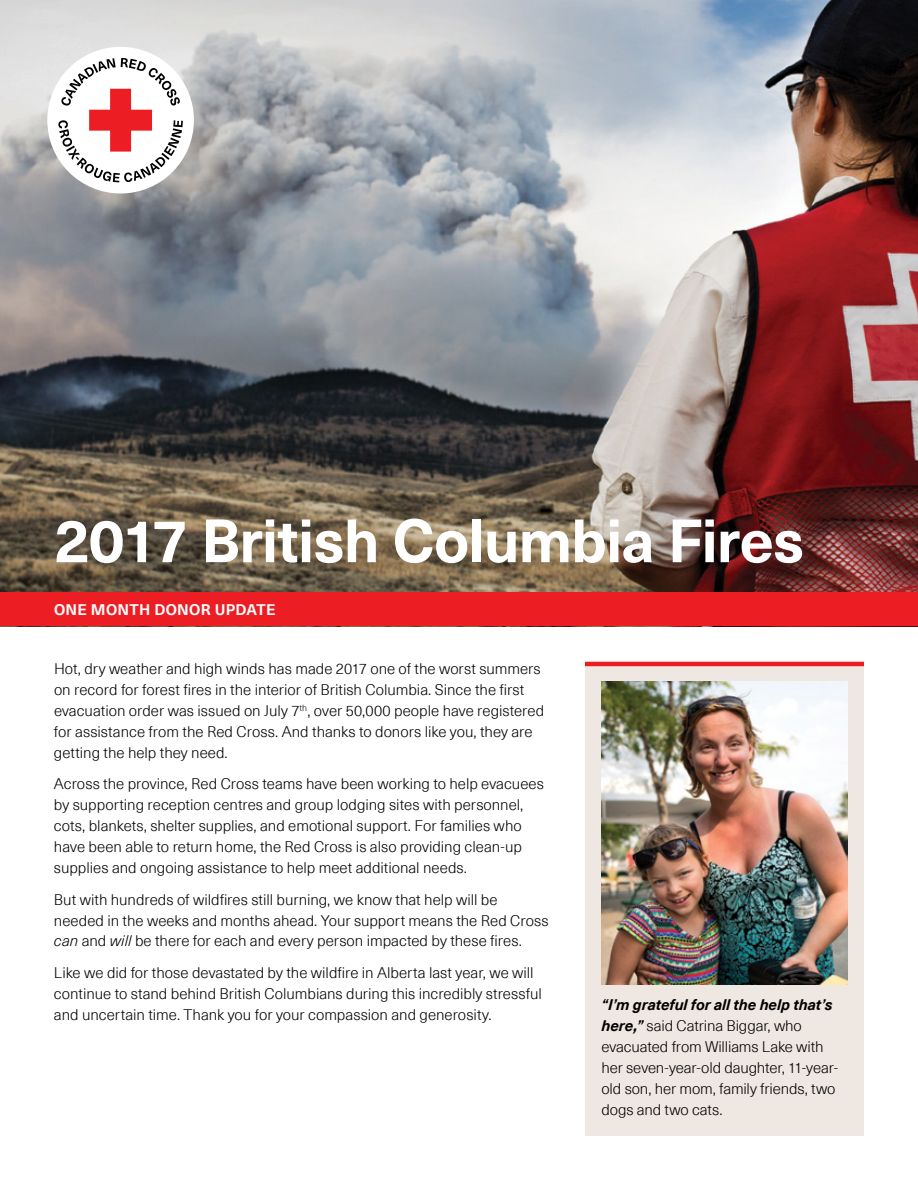
<style>
.page{position:relative;width:918px;height:1188px;background:#fff}
.page>*{position:absolute;margin:0;border:0;box-sizing:border-box;transform-origin:0 0}
.t1{font:700 60px "Neue Haas Unica Pro";letter-spacing:-.015em;color:#fff}
.t2{font:300 15px/21px "Neue Haas Unica Pro";color:#000}
.t3{font:700 15px "Neue Haas Unica Pro";letter-spacing:.02em;color:#fff}
.s1{font-style:italic}
.s2{font-weight:700;font-style:italic}
</style>
<div class="page">
<div style="left:585px;top:665px;width:279px;height:471px;background:#efe7e1"></div>
<hr style="left:585px;top:662px;width:279px;height:4px;background:#ed1d24">
<img style="left:0;top:0;width:918px;height:592px">
<div style="left:0;top:592px;width:918px;height:34px;background:#ed1d24"></div>
<div style="left:47px;top:47px;width:147px;height:146px;background:#fff;border-radius:50%"></div>
<svg style="left:58px;top:58px;width:125px;height:124px"></svg>
<img style="left:601px;top:682px;width:247px;height:303px">
<h1 class="t1" style="left:54px;top:504px;width:752px">2017 British Columbia Fires</h1>
<p class="t3" style="left:54px;top:601px;width:223px">ONE MONTH DONOR UPDATE</p>
<p class="t2" style="left:54px;top:658px;width:492px">Hot, dry weather and high winds has made 2017 one of the worst summers on record for forest fires in the interior of British Columbia. Since the first evacuation order was issued on July 7<sup>th</sup>, over 50,000 people have registered for assistance from the Red Cross. And thanks to donors like you, they are getting the help they need.</p>
<p class="t2" style="left:54px;top:773px;width:492px">Across the province, Red Cross teams have been working to help evacuees by supporting reception centres and group lodging sites with personnel, cots, blankets, shelter supplies, and emotional support. For families who have been able to return home, the Red Cross is also providing clean-up supplies and ongoing assistance to help meet additional needs.</p>
<p class="t2" style="left:54px;top:889px;width:496px">But with hundreds of wildfires still burning, we know that help will be needed in the weeks and months ahead. Your support means the Red Cross <span class="s1">can</span> and <span class="s1">will</span> be there for each and every person impacted by these fires.</p>
<p class="t2" style="left:54px;top:962px;width:489px">Like we did for those devastated by the wildfire in Alberta last year, we will continue to stand behind British Columbians during this incredibly stressful and uncertain time. Thank you for your compassion and generosity.</p>
<p class="t2" style="left:601px;top:994px;width:238px"><span class="s2">“I’m grateful for all the help that’s here,”</span> said Catrina Biggar, who evacuated from Williams Lake with her seven-year-old daughter, 11-year&shy;old son, her mom, family friends, two dogs and two cats.</p>
</div>
